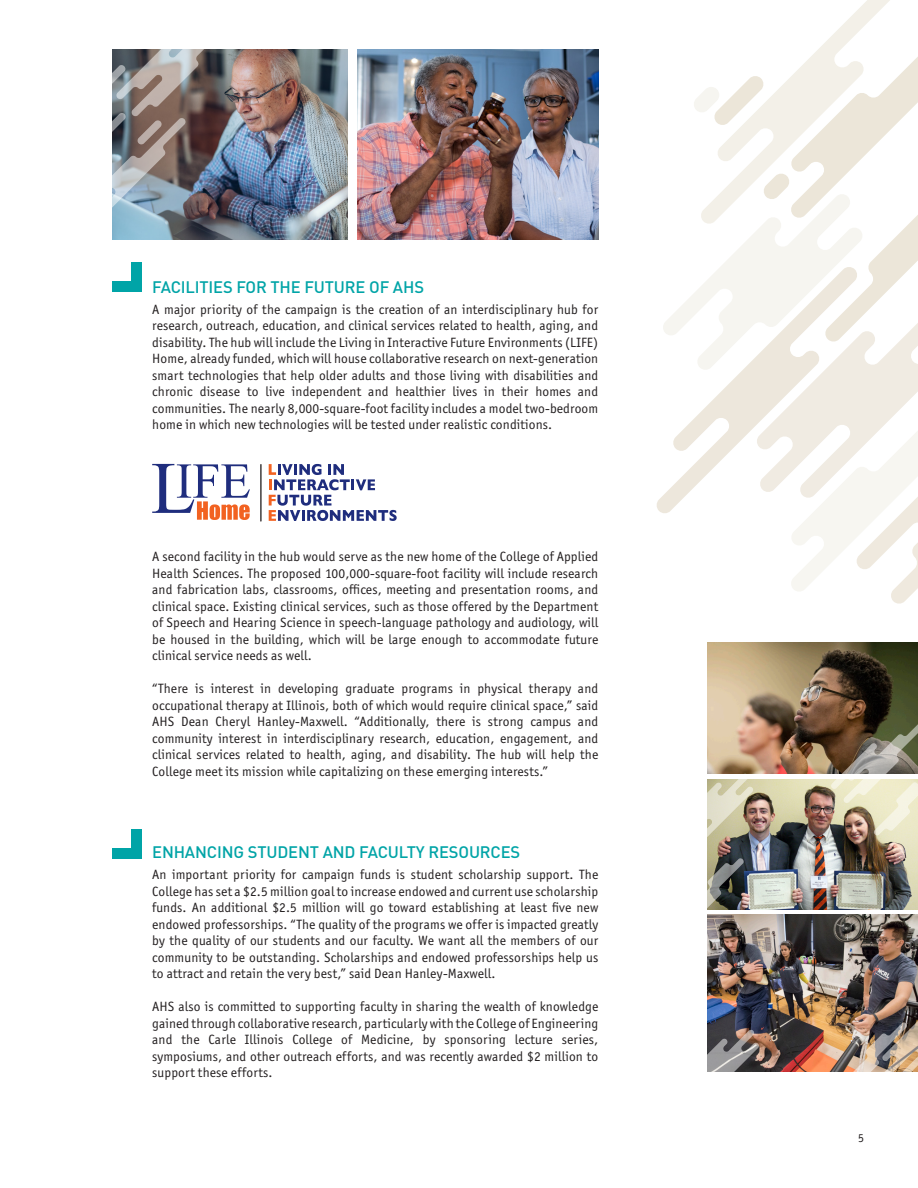
<style>
.page{position:relative;width:918px;height:1188px;background:#fff}
.page>*{position:absolute;margin:0;border:0;box-sizing:border-box;transform-origin:0 0}
.Body_body{font:500 16.5px "DIN";letter-spacing:-.01em;color:#00a4a7}
.Body_body-2{font:13.5px/16.5px "Officina Sans ITC Std";letter-spacing:.01em;color:#231f20;text-align:justify}
.t1{font:12px "Officina Sans ITC Std";color:#231f20}
</style>
<div class="page">
<img style="left:112px;top:50px;width:235px;height:189px">
<img style="left:358px;top:50px;width:240px;height:189px">
<div style="left:112px;top:281px;width:30px;height:11px;background:#00a4a7"></div>
<div style="left:131px;top:262px;width:11px;height:30px;background:#00a4a7"></div>
<div style="left:112px;top:848px;width:30px;height:11px;background:#00a4a7"></div>
<div style="left:131px;top:829px;width:11px;height:30px;background:#00a4a7"></div>
<img style="left:707px;top:915px;width:211px;height:157px">
<img style="left:707px;top:642px;width:211px;height:131px">
<img style="left:707px;top:779px;width:211px;height:131px">
<img style="left:112px;top:49px;width:119px;height:180px">
<svg style="left:707px;top:858px;width:37px;height:65px;background:#6f6e66"></svg>
<svg style="left:707px;top:773px;width:46px;height:74px;background:#c1bba3"></svg>
<img style="left:831px;top:721px;width:87px;height:115px">
<svg style="left:707px;top:1029px;width:52px;height:43px;background:#787272"></svg>
<img style="left:843px;top:1006px;width:75px;height:66px">
<svg style="left:856px;top:0;width:34px;height:12px"></svg>
<svg style="left:662px;top:12px;width:256px;height:592px"></svg>
<hr style="left:260px;top:464px;width:2px;height:57px;background:#231f20">
<svg style="left:269px;top:464px;width:128px;height:57px"></svg>
<svg style="left:152px;top:464px;width:98px;height:56px"></svg>
<p class="Body_body" style="left:152px;top:276px;width:273px">FACILITIES FOR THE FUTURE OF AHS</p>
<p class="Body_body-2" style="left:152px;top:301px;width:448px">A major priority of the campaign is the creation of an interdisciplinary hub for research, outreach, education, and clinical services related to health, aging, and disability. The hub will include the Living in Interactive Future Environments (LIFE)<br>Home, already funded, which will house collaborative research on next-generation smart technologies that help older adults and those living with disabilities and chronic disease to live independent and healthier lives in their homes and communities. The nearly 8,000-square-foot facility includes a model two-bedroom home in which new technologies will be tested under realistic conditions.</p>
<p class="Body_body-2" style="left:152px;top:548px;width:448px">A second facility in the hub would serve as the new home of the College of Applied Health Sciences. The proposed 100,000-square-foot facility will include research and fabrication labs, classrooms, offices, meeting and presentation rooms, and clinical space. Existing clinical services, such as those offered by the Department of Speech and Hearing Science in speech-language pathology and audiology, will be housed in the building, which will be large enough to accommodate future clinical service needs as well.</p>
<p class="Body_body-2" style="left:152px;top:680px;width:448px">“There is interest in developing graduate programs in physical therapy and occupational therapy at Illinois, both of which would require clinical space,” said AHS Dean Cheryl Hanley-Maxwell. “Additionally, there is strong campus and community interest in interdisciplinary research, education, engagement, and clinical services related to health, aging, and disability. The hub will help the College meet its mission while capitalizing on these emerging interests.”</p>
<p class="Body_body" style="left:152px;top:842px;width:370px">ENHANCING STUDENT AND FACULTY RESOURCES</p>
<p class="Body_body-2" style="left:152px;top:866px;width:448px">An important priority for campaign funds is student scholarship support. The College has set a $2.5 million goal to increase endowed and current use scholarship funds. An additional $2.5 million will go toward establishing at least five new endowed professorships. “The quality of the programs we offer is impacted greatly by the quality of our students and our faculty. We want all the members of our community to be outstanding. Scholarships and endowed professorships help us to attract and retain the very best,” said Dean Hanley-Maxwell.</p>
<p class="Body_body-2" style="left:152px;top:998px;width:448px">AHS also is committed to supporting faculty in sharing the wealth of knowledge gained through collaborative research, particularly with the College of Engineering and the Carle Illinois College of Medicine, by sponsoring lecture series, symposiums, and other outreach efforts, and was recently awarded $2 million to support these efforts.</p>
<p class="t1" style="left:858px;top:1131px;width:7px">5</p>
</div>
